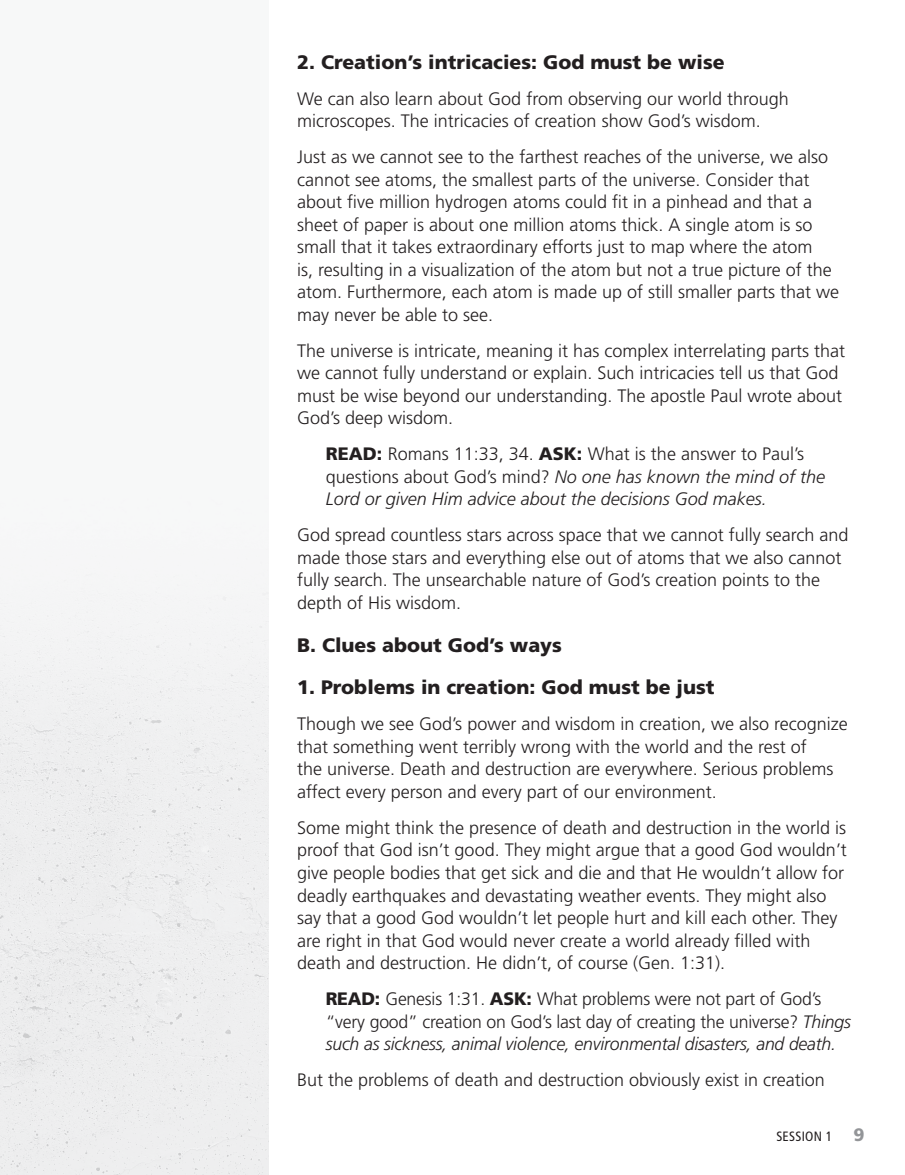
<style>
.page{position:relative;width:905px;height:1175px;background:#fff}
.page>*{position:absolute;margin:0;border:0;box-sizing:border-box;transform-origin:0 0}
.Outline_head_2{font:900 19.5px "Frutiger LT Std";color:#231f20}
.Body-NO_indent{font:300 18px/22.5px "Frutiger LT Std";color:#231f20}
.ASK-body_indent{font:300 18px/22.5px "Frutiger LT Std";letter-spacing:-.01em;color:#231f20}
.ASK-body_indent-2{font:italic 300 18px/22.5px "Frutiger LT Std";color:#231f20}
.Running_Footer-RIGHT{font:condensed 13.5px "Frutiger LT Std";letter-spacing:.02em;color:#231f20}
.s1{font-weight:900;font-style:normal}
.s2{font-style:normal}
.s3{font-weight:900}
.s4{font-style:italic}
.s5{font-weight:900;font-stretch:normal;font-size:18px;color:#939598}
</style>
<div class="page">
<div style="left:0;top:549px;width:269px;height:625px;background:#eeefef"></div>
<p class="Outline_head_2" style="left:297px;top:50px;width:429px">2. Creation’s intricacies: God must be wise</p>
<p class="Body-NO_indent" style="left:297px;top:87px;width:493px">We can also learn about God from observing our world through microscopes. The intricacies of creation show God’s wisdom.</p>
<p class="Body-NO_indent" style="left:297px;top:146px;width:543px">Just as we cannot see to the farthest reaches of the universe, we also cannot see atoms, the smallest parts of the universe. Consider that about five million hydrogen atoms could fit in a pinhead and that a sheet of paper is about one million atoms thick. A single atom is so small that it takes extraordinary efforts just to map where the atom<br>is, resulting in a visualization of the atom but not a true picture of the atom. Furthermore, each atom is made up of still smaller parts that we may never be able to see.</p>
<p class="Body-NO_indent" style="left:297px;top:339px;width:549px">The universe is intricate, meaning it has complex interrelating parts that we cannot fully understand or explain. Such intricacies tell us that God must be wise beyond our understanding. The apostle Paul wrote about God’s deep wisdom.</p>
<p class="ASK-body_indent-2" style="left:326px;top:443px;width:501px"><span class="s1">READ:</span> <span class="s2">Romans 11:33, 34.</span> <span class="s1">ASK:</span> <span class="s2">What is the answer to Paul’s questions about God’s mind?</span> No one has known the mind of the<br>Lord or given Him advice about the decisions God makes.</p>
<p class="Body-NO_indent" style="left:297px;top:524px;width:553px">God spread countless stars across space that we cannot fully search and made those stars and everything else out of atoms that we also cannot fully search. The unsearchable nature of God’s creation points to the depth of His wisdom.</p>
<p class="Outline_head_2" style="left:297px;top:633px;width:266px">B. Clues about God’s ways</p>
<p class="Outline_head_2" style="left:297px;top:676px;width:419px">1. Problems in creation: God must be just</p>
<p class="Body-NO_indent" style="left:297px;top:713px;width:552px">Though we see God’s power and wisdom in creation, we also recognize that something went terribly wrong with the world and the rest of<br>the universe. Death and destruction are everywhere. Serious problems affect every person and every part of our environment.</p>
<p class="Body-NO_indent" style="left:297px;top:816px;width:551px">Some might think the presence of death and destruction in the world is proof that God isn’t good. They might argue that a good God wouldn’t give people bodies that get sick and die and that He wouldn’t allow for deadly earthquakes and devastating weather events. They might also say that a good God wouldn’t let people hurt and kill each other. They are right in that God would never create a world already filled with death and destruction. He didn’t, of course (Gen. 1:31).</p>
<p class="ASK-body_indent" style="left:325px;top:987px;width:527px"><span class="s3">READ:</span> Genesis 1:31. <span class="s3">ASK:</span> What problems were not part of God’s “very good” creation on God’s last day of creating the universe? <span class="s4">Things such as sickness, animal violence, environmental disasters, and death.</span></p>
<p class="Body-NO_indent" style="left:297px;top:1068px;width:529px">But the problems of death and destruction obviously exist in creation</p>
<p class="Running_Footer-RIGHT" style="left:776px;top:1128px;width:89px">SESSION 1 <span class="s5">9</span></p>
</div>
